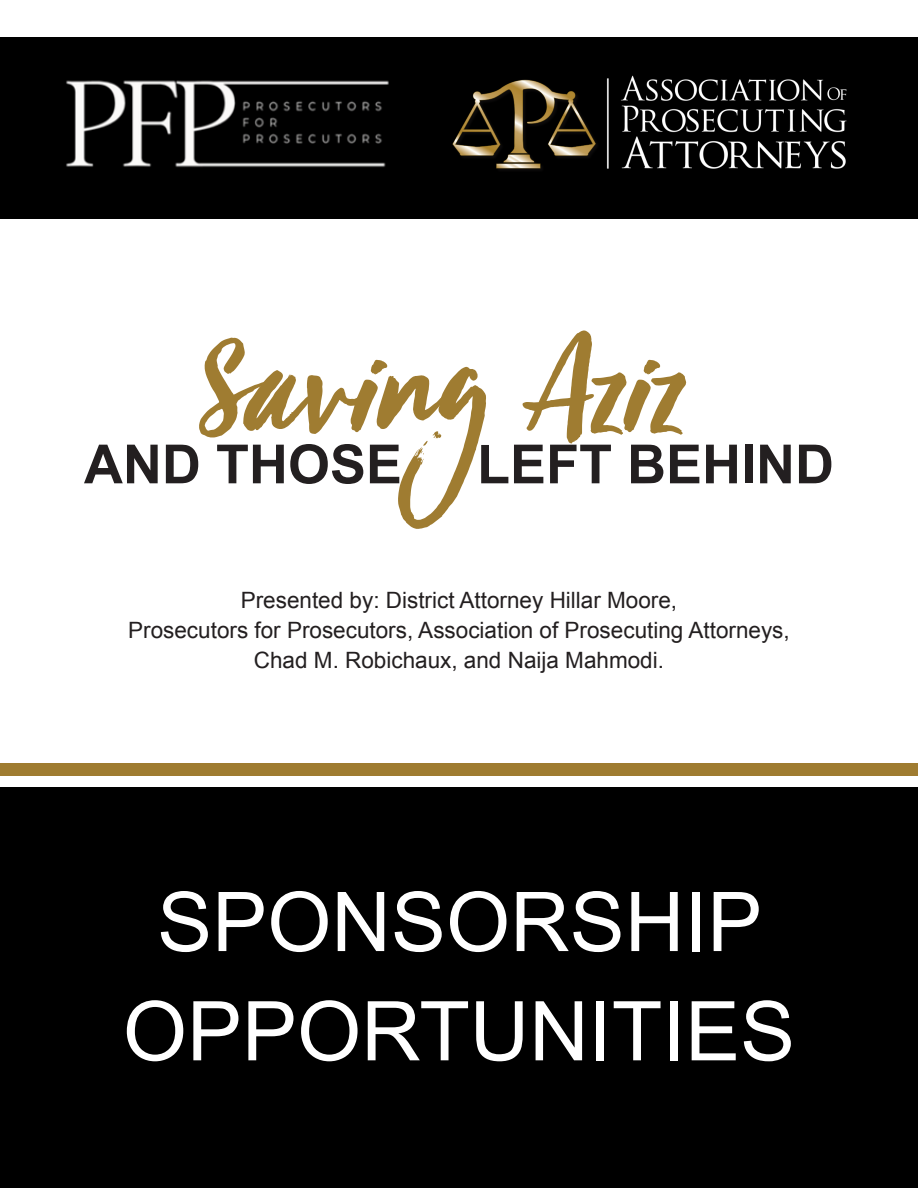
<style>
.page{position:relative;width:918px;height:1188px;background:#fff}
.page>*{position:absolute;margin:0;border:0;box-sizing:border-box;transform-origin:0 0}
.t1{font:146.85px "Viva Beautiful";color:#9f7c31}
.t2{font:82.5px "Arial";color:#fff}
.t3{font:700 54px "Arial";color:#231f20}
.t4{font:22.5px "Arial";color:#231f20}
</style>
<div class="page">
<div style="left:0;top:37px;width:918px;height:182px;background:#000"></div>
<div style="left:0;top:787px;width:918px;height:401px;background:#000"></div>
<img style="left:66px;top:80px;width:323px;height:88px">
<img style="left:452px;top:75px;width:395px;height:95px">
<div style="left:0;top:763px;width:918px;height:13px;background:#9f7c31"></div>
<p class="t1" style="left:201px;top:290px;width:485px">Saving Aziz</p>
<p class="t3" style="left:84px;top:429px;width:320px">AND THOSE</p>
<p class="t3" style="left:477px;top:429px;width:358px">LEFT BEHIND</p>
<p class="t4" style="left:241px;top:585px;width:438px">Presented by: District Attorney Hillar Moore,</p>
<p class="t4" style="left:128px;top:615px;width:663px">Prosecutors for Prosecutors, Association of Prosecuting Attorneys,</p>
<p class="t4" style="left:254px;top:645px;width:412px">Chad M. Robichaux, and Naija Mahmodi.</p>
<p class="t2" style="left:157px;top:868px;width:607px">SPONSORSHIP</p>
<p class="t2" style="left:123px;top:977px;width:674px">OPPORTUNITIES</p>
</div>
